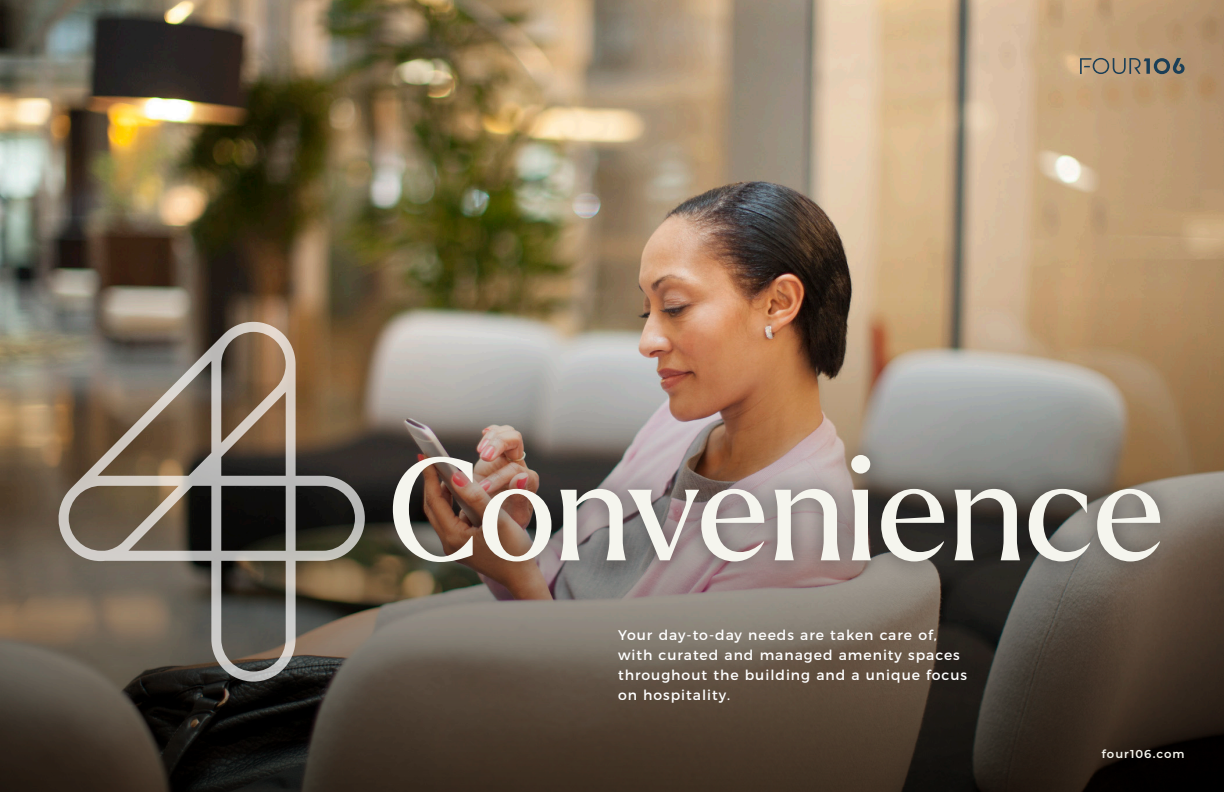
<style>
.page{position:relative;width:1224px;height:792px;background:#fff}
.page>*{position:absolute;margin:0;border:0;box-sizing:border-box;transform-origin:0 0}
.t1{font:142px "Larken";letter-spacing:-.005em;color:#f5f5ee}
.Dapper_-_Body_Copy_01{font:14px/20px "Montserrat";letter-spacing:.07em;color:#fff}
.Dapper_-_Body_Copy_01-2{font:600 11.5px "Montserrat";letter-spacing:.09em;color:#f5f5ee}
</style>
<div class="page">
<img style="left:0;top:0;width:1224px;height:298px">
<img style="left:0;top:298px;width:1224px;height:494px">
<div style="left:373px;top:436px;width:806px;height:146px;background:#231f20;opacity:.6"></div>
<svg style="left:58px;top:322px;width:307px;height:360px"></svg>
<div style="left:1156px;top:41px;width:45px;height:50px;background:#b49271"></div>
<svg style="left:1080px;top:58px;width:105px;height:16px"></svg>
<p class="t1" style="left:389px;top:416px;width:778px">Convenience</p>
<p class="Dapper_-_Body_Copy_01" style="left:618px;top:624px;width:351px">Your day-to-day needs are taken care of, with curated and managed amenity spaces throughout the building and a unique focus on hospitality.</p>
<p class="Dapper_-_Body_Copy_01-2" style="left:1102px;top:746px;width:84px">four106.com</p>
</div>
